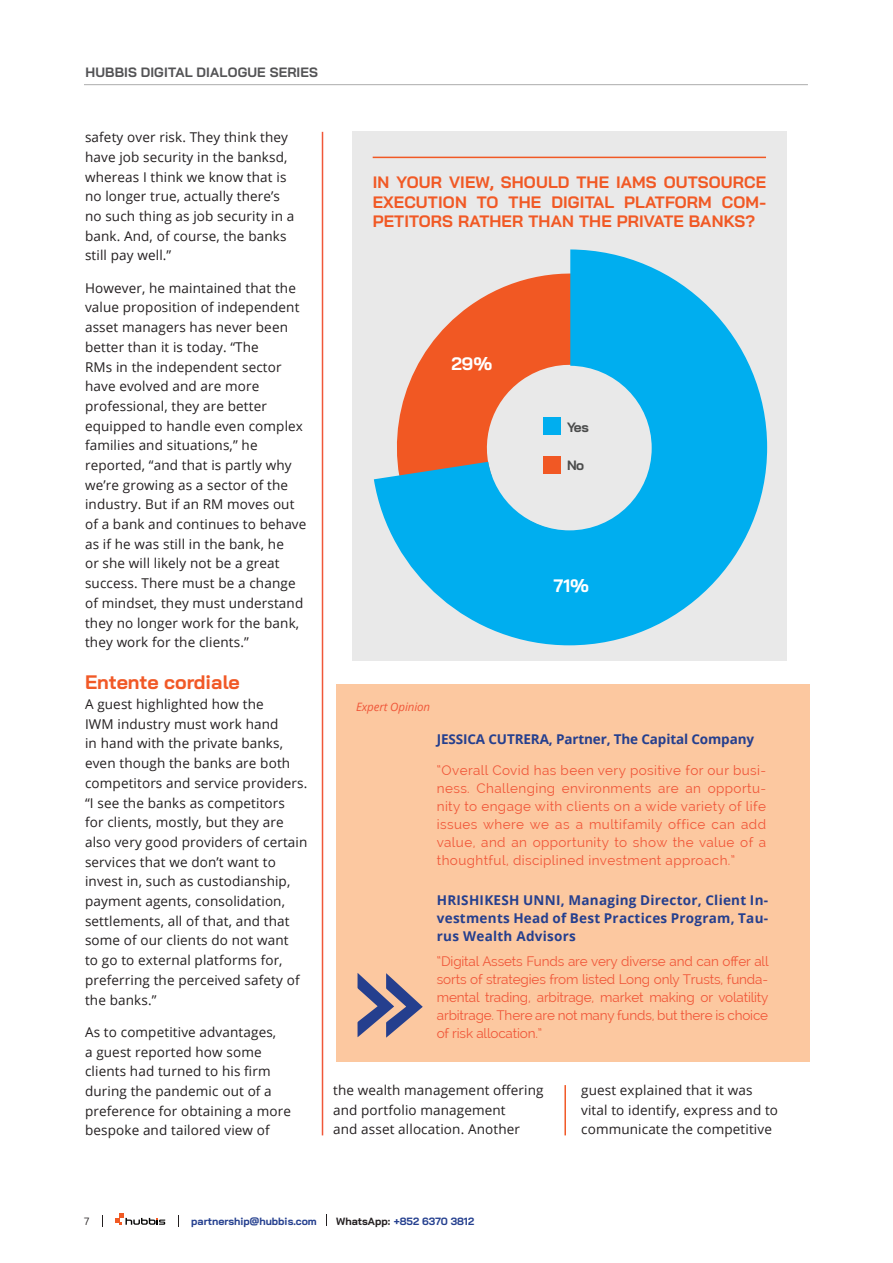
<style>
.page{position:relative;width:893px;height:1263px;background:#fff}
.page>*{position:absolute;margin:0;border:0;box-sizing:border-box;transform-origin:0 0}
.subtitle{font:700 19.5px "Bai Jamjuree";color:#f15927}
.big_number_percent{font:700 18px "Bai Jamjuree";color:#fff}
.Header_style{font:700 16.5px/19.5px "Bai Jamjuree";letter-spacing:.01em;color:#f15925;text-align:justify}
.content_style_no_hyp{font:13.5px/19.6px "Open Sans";letter-spacing:.01em;color:#231f20}
.Paragraph_Style_1{font:13.5px/18px "Raleway";color:#f05739;text-align:justify}
.t1{font:700 13.5px/18px "Open Sans";letter-spacing:.02em;color:#253f8e;text-align:justify}
.t2{font:700 13.5px "Open Sans";letter-spacing:-.01em;color:#253f8e}
.t3{font:700 13.5px "Bai Jamjuree";letter-spacing:.01em;color:#535355}
.small_infogrpahic{font:700 13.5px "Bai Jamjuree";color:#4b4c4c}
.t4{font:italic 11.55px "Open Sans";letter-spacing:-.01em;color:#f05739}
.t5{font:700 10.5px "Bai Jamjuree";color:#25408f}
.t6{font:10.5px "Bai Jamjuree";color:#231f20}
.s1{color:#231f20}
</style>
<div class="page">
<div style="left:336px;top:684px;width:473px;height:377px;background:#fcc8a0"></div>
<svg style="left:357px;top:973px;width:66px;height:65px"></svg>
<hr style="left:564px;top:1085px;width:2px;height:50px;background:#f15927">
<hr style="left:84px;top:84px;width:724px;height:1px;background:#adadad">
<svg style="left:115px;top:1213px;width:50px;height:12px"></svg>
<hr style="left:322px;top:132px;width:1px;height:1003px;background:#f05739">
<div style="left:352px;top:132px;width:435px;height:529px;background:#e9e9e9"></div>
<hr style="left:373px;top:157px;width:393px;height:1px;background:#f15925">
<svg style="left:374px;top:249px;width:393px;height:396px"></svg>
<div style="left:544px;top:418px;width:17px;height:17px;background:#00aeef"></div>
<div style="left:544px;top:457px;width:17px;height:17px;background:#f15824"></div>
<p class="t3" style="left:85px;top:65px;width:234px">HUBBIS DIGITAL DIALOGUE SERIES</p>
<p class="content_style_no_hyp" style="left:85px;top:127px;width:211px">safety over risk. They think they have job security in the banksd, whereas I think we know that is no longer true, actually there’s no such thing as job security in a bank. And, of course, the banks still pay well.”</p>
<p class="content_style_no_hyp" style="left:85px;top:278px;width:223px">However, he maintained that the value proposition of independent asset managers has never been better than it is today. “The<br>RMs in the independent sector have evolved and are more professional, they are better equipped to handle even complex families and situations,” he reported, “and that is partly why we’re growing as a sector of the industry. But if an RM moves out of a bank and continues to behave as if he was still in the bank, he<br>or she will likely not be a great success. There must be a change of mindset, they must understand they no longer work for the bank, they work for the clients.”</p>
<p class="subtitle" style="left:85px;top:671px;width:156px">Entente cordiale</p>
<p class="content_style_no_hyp" style="left:85px;top:694px;width:224px">A guest highlighted how the<br>IWM industry must work hand<br>in hand with the private banks, even though the banks are both competitors and service providers. “I see the banks as competitors<br>for clients, mostly, but they are also very good providers of certain services that we don’t want to invest in, such as custodianship, payment agents, consolidation, settlements, all of that, and that some of our clients do not want<br>to go to external platforms for, preferring the perceived safety of the banks.”</p>
<p class="content_style_no_hyp" style="left:85px;top:1022px;width:208px">As to competitive advantages,<br>a guest reported how some clients had turned to his firm during the pandemic out of a preference for obtaining a more bespoke and tailored view of</p>
<p class="Header_style" style="left:373px;top:173px;width:395px">IN YOUR VIEW, SHOULD THE IAMS OUTSOURCE EXECUTION TO THE DIGITAL PLATFORM COM-PETITORS RATHER THAN THE PRIVATE BANKS?</p>
<p class="big_number_percent" style="left:451px;top:353px;width:42px">29%</p>
<p class="t4" style="left:356px;top:699px;width:76px">Expert Opinion</p>
<p class="small_infogrpahic" style="left:567px;top:419px;width:23px">Yes</p>
<p class="small_infogrpahic" style="left:567px;top:457px;width:19px">No</p>
<p class="big_number_percent" style="left:554px;top:575px;width:37px">71%</p>
<p class="t2" style="left:437px;top:730px;width:319px">JESSICA CUTRERA, Partner, The Capital Company</p>
<p class="Paragraph_Style_1" style="left:437px;top:761px;width:331px">“Overall Covid has been very positive for our busi&shy;ness. Challenging environments are an opportu&shy;nity to engage with clients on a wide variety of life issues where we as a multifamily office can add value, and an opportunity to show the value of a thoughtful, disciplined investment approach.”</p>
<p class="t1" style="left:437px;top:891px;width:333px">HRISHIKESH UNNI, Managing Director, Client In&shy;vestments Head of Best Practices Program, Tau&shy;rus Wealth Advisors</p>
<p class="Paragraph_Style_1" style="left:437px;top:952px;width:333px">“Digital Assets Funds are very diverse and can offer all sorts of strategies from listed Long only Trusts, funda&shy;mental trading, arbitrage, market making or volatility arbitrage. There are not many funds, but there is choice of risk allocation.”</p>
<p class="content_style_no_hyp" style="left:333px;top:1080px;width:212px">the wealth management offering and portfolio management<br>and asset allocation. Another</p>
<p class="content_style_no_hyp" style="left:581px;top:1080px;width:198px">guest explained that it was vital to identify, express and to communicate the competitive</p>
<p class="t6" style="left:84px;top:1212px;width:7px">7</p>
<p class="t5" style="left:191px;top:1215px;width:127px">partnership@hubbis.com</p>
<p class="t5" style="left:336px;top:1215px;width:139px"><span class="s1">WhatsApp:</span> +852 6370 3812</p>
</div>
